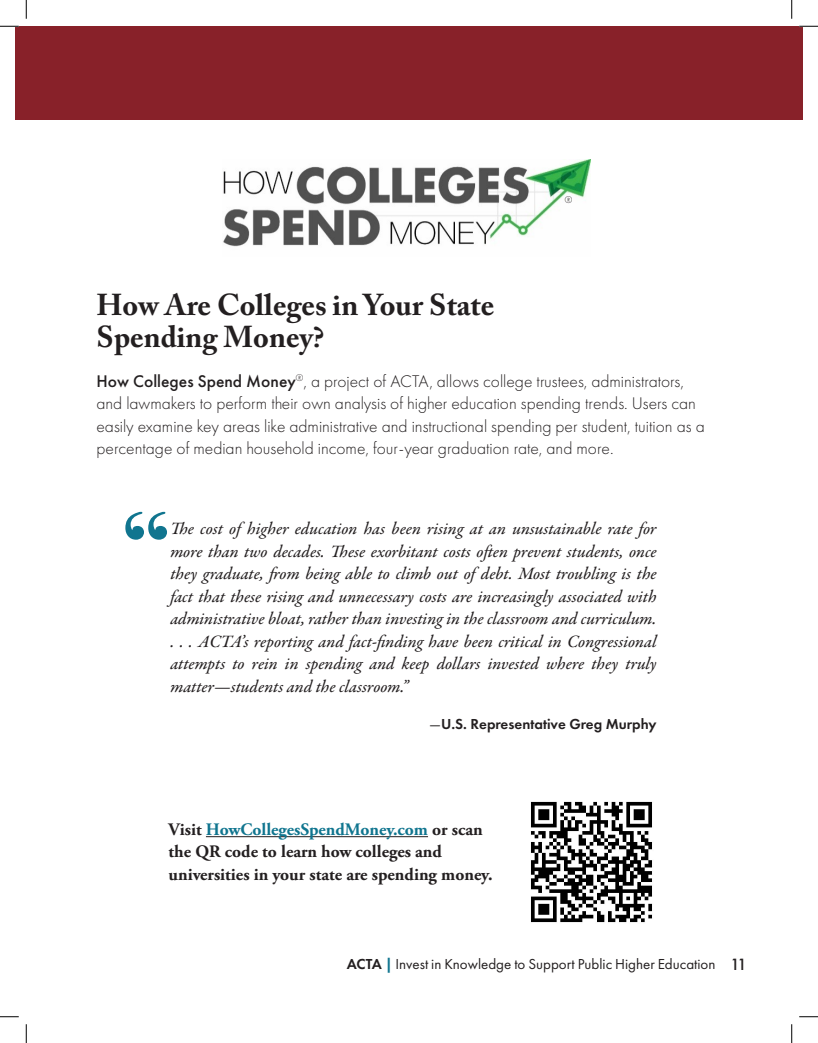
<style>
.page{position:relative;width:818px;height:1043px;background:#fff}
.page>*{position:absolute;margin:0;border:0;box-sizing:border-box;transform-origin:0 0}
.t1{font:125px "Bodoni Svty Two ITCTT";color:#10758f}
.Footnote_Text{font:700 30px "Adobe Caslon Pro";color:#231f20}
.Footnote_Text-2{font:17.5px/22.5px "Garamond Premr Pro Med It";letter-spacing:-.005em;color:#231f20;text-align:justify}
.Footnote_Text-3{font:300 17.5px/22.5px "Futura PT";color:#231f20}
.Footnote_Text-4{font:700 17.5px/22.5px "Adobe Garamond Pro";color:#231f20}
.t2{font:15px "Futura PT";color:#231f20}
.Footnote_Text-5{font:600 15px "Futura PT";color:#231f20}
.Footnote_Text-6{font:300 10.25px "Futura PT";color:#231f20}
.s1{font-weight:500}
.s2{font-weight:400}
.s3{color:#10758f}
.s4{font-weight:600}
.s5{font-weight:800;color:#10758f}
.s6{font-family:"Futura";font-weight:500}
</style>
<div class="page">
<div style="left:15px;top:27px;width:787px;height:93px;background:#882129"></div>
<img style="left:223px;top:159px;width:367px;height:88px">
<img style="left:531px;top:801px;width:121px;height:122px">
<hr style="left:206px;top:836px;width:222px;height:1px;background:#231f20">
<svg style="left:0;top:25px;width:19px;height:2px"></svg>
<svg style="left:799px;top:25px;width:19px;height:2px"></svg>
<svg style="left:0;top:1016px;width:19px;height:1px"></svg>
<svg style="left:799px;top:1016px;width:19px;height:1px"></svg>
<svg style="left:25px;top:0;width:2px;height:19px"></svg>
<svg style="left:25px;top:1024px;width:2px;height:18px"></svg>
<svg style="left:791px;top:0;width:1px;height:19px"></svg>
<svg style="left:791px;top:1024px;width:1px;height:18px"></svg>
<p class="Footnote_Text-6" style="left:564px;top:193px;width:9px">®</p>
<p class="Footnote_Text" style="left:96px;top:287px;width:399px">How Are Colleges in Your State</p>
<p class="Footnote_Text" style="left:96px;top:319px;width:229px">Spending Money?</p>
<p class="Footnote_Text-3" style="left:96px;top:370px;width:609px"><span class="s1">How Colleges Spend Money</span><sup>®</sup>, a project of ACTA, allows college trustees, administrators, and lawmakers to perform their own analysis of higher education spending trends. Users can easily examine key areas like administrative and instructional spending per student, tuition as a percentage of median household income, four-year graduation rate, and more.</p>
<p class="t1" style="left:118px;top:456px;width:57px">“</p>
<p class="Footnote_Text-2" style="left:170px;top:518px;width:488px">The cost of higher education has been rising at an unsustainable rate for more than two decades. These exorbitant costs often prevent students, once they graduate, from being able to climb out of debt. Most troubling is the fact that these rising and unnecessary costs are increasingly associated with administrative bloat, rather than investing in the classroom and curriculum. . . . ACTA’s reporting and fact-finding have been critical in Congressional attempts to rein in spending and keep dollars invested where they truly matter—students and the classroom.”</p>
<p class="Footnote_Text-5" style="left:429px;top:715px;width:229px"><span class="s2">—</span>U.S. Representative Greg Murphy</p>
<p class="Footnote_Text-4" style="left:168px;top:818px;width:325px">Visit <span class="s3">HowCollegesSpendMoney.com</span> or scan the QR code to learn how colleges and universities in your state are spending money.</p>
<p class="t2" style="left:347px;top:955px;width:401px"><span class="s4">ACTA</span> <span class="s5">|</span> Invest in Knowledge to Support Public Higher Education <span class="s6">11</span></p>
</div>
